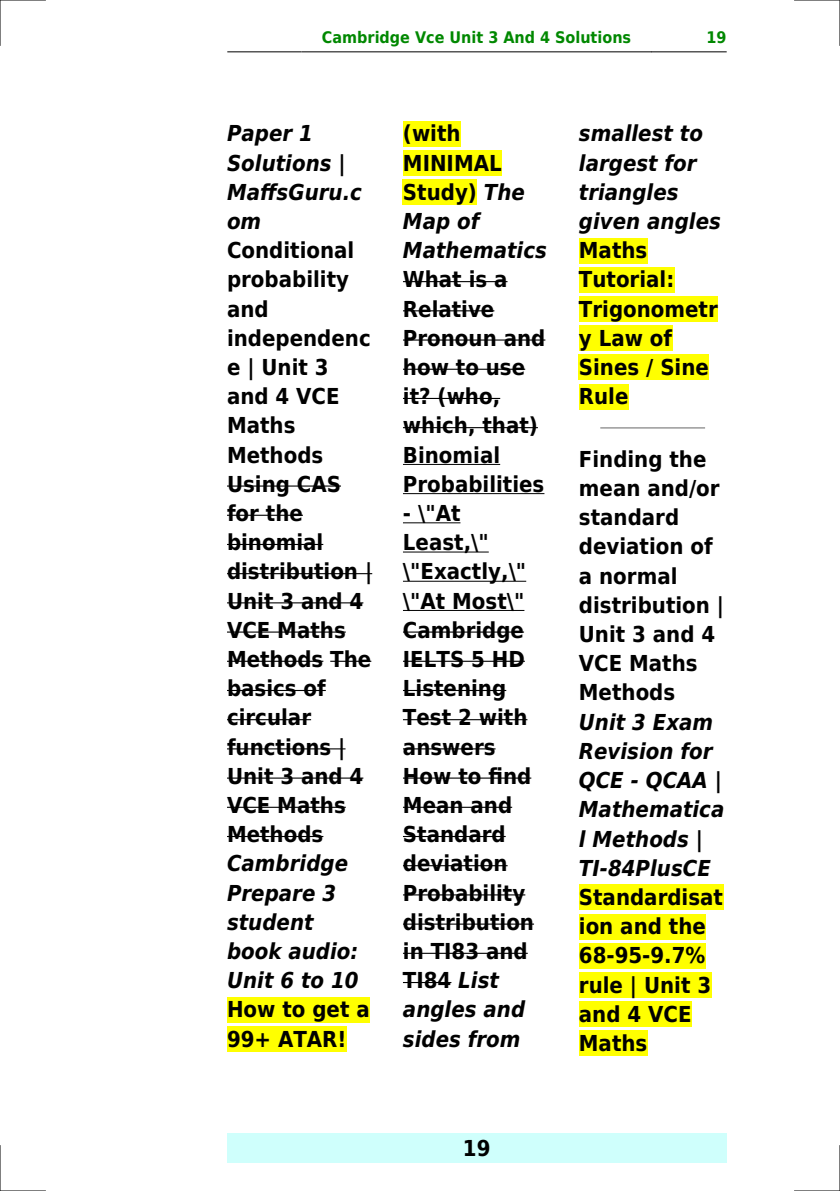
<style>
.page{position:relative;width:840px;height:1191px;background:#fff}
.page>*{position:absolute;margin:0;border:0;box-sizing:border-box;transform-origin:0 0}
.t1{font:700 22px/29.2px "DejaVu Sans Condensed";color:#000}
.t2{font:italic 700 22px/29.2px "DejaVu Sans Condensed";color:#000}
.t3{font:700 16px "DejaVu Sans Condensed";color:#080}
.s1{font-style:normal}
.s2{font-style:italic}
</style>
<div class="page">
<hr style="left:227px;top:51px;width:74px;height:1px;background:#000">
<hr style="left:302px;top:51px;width:348px;height:1px;background:#000">
<hr style="left:651px;top:51px;width:74px;height:1px;background:#000">
<div style="left:227px;top:1133px;width:499px;height:29px;background:#cffffc"></div>
<hr style="left:227px;top:485px;width:114px;height:1px;background:#000">
<hr style="left:227px;top:515px;width:76px;height:1px;background:#000">
<hr style="left:227px;top:544px;width:96px;height:1px;background:#000">
<hr style="left:227px;top:573px;width:145px;height:1px;background:#000">
<hr style="left:227px;top:602px;width:136px;height:1px;background:#000">
<hr style="left:227px;top:631px;width:118px;height:1px;background:#000">
<hr style="left:227px;top:660px;width:96px;height:2px;background:#000">
<hr style="left:330px;top:660px;width:41px;height:2px;background:#000">
<hr style="left:227px;top:690px;width:98px;height:1px;background:#000">
<hr style="left:227px;top:719px;width:84px;height:1px;background:#000">
<hr style="left:227px;top:748px;width:118px;height:1px;background:#000">
<hr style="left:227px;top:777px;width:136px;height:1px;background:#000">
<hr style="left:227px;top:806px;width:118px;height:2px;background:#000">
<hr style="left:227px;top:836px;width:96px;height:1px;background:#000">
<div style="left:227px;top:997px;width:142px;height:25px;background:#ff0"></div>
<div style="left:227px;top:1026px;width:119px;height:25px;background:#ff0"></div>
<div style="left:403px;top:121px;width:57px;height:25px;background:#ff0"></div>
<div style="left:403px;top:150px;width:98px;height:26px;background:#ff0"></div>
<div style="left:403px;top:179px;width:73px;height:26px;background:#ff0"></div>
<hr style="left:403px;top:281px;width:104px;height:1px;background:#000">
<hr style="left:403px;top:310px;width:91px;height:1px;background:#000">
<hr style="left:403px;top:339px;width:142px;height:1px;background:#000">
<hr style="left:403px;top:369px;width:122px;height:1px;background:#000">
<hr style="left:403px;top:398px;width:97px;height:1px;background:#000">
<hr style="left:403px;top:427px;width:134px;height:1px;background:#000">
<hr style="left:403px;top:464px;width:97px;height:1px;background:#000">
<hr style="left:403px;top:493px;width:141px;height:1px;background:#000">
<hr style="left:403px;top:522px;width:57px;height:1px;background:#000">
<hr style="left:403px;top:551px;width:85px;height:1px;background:#000">
<hr style="left:403px;top:581px;width:123px;height:1px;background:#000">
<hr style="left:403px;top:610px;width:121px;height:1px;background:#000">
<hr style="left:403px;top:631px;width:121px;height:1px;background:#000">
<hr style="left:403px;top:660px;width:121px;height:2px;background:#000">
<hr style="left:403px;top:690px;width:103px;height:1px;background:#000">
<hr style="left:403px;top:719px;width:124px;height:1px;background:#000">
<hr style="left:403px;top:748px;width:92px;height:1px;background:#000">
<hr style="left:403px;top:777px;width:128px;height:1px;background:#000">
<hr style="left:403px;top:806px;width:109px;height:2px;background:#000">
<hr style="left:403px;top:836px;width:102px;height:1px;background:#000">
<hr style="left:403px;top:865px;width:104px;height:1px;background:#000">
<hr style="left:403px;top:894px;width:122px;height:1px;background:#000">
<hr style="left:403px;top:923px;width:130px;height:1px;background:#000">
<hr style="left:403px;top:952px;width:124px;height:2px;background:#000">
<hr style="left:403px;top:982px;width:48px;height:1px;background:#000">
<div style="left:578px;top:238px;width:69px;height:25px;background:#ff0"></div>
<div style="left:578px;top:267px;width:96px;height:25px;background:#ff0"></div>
<div style="left:578px;top:296px;width:139px;height:26px;background:#ff0"></div>
<div style="left:578px;top:325px;width:93px;height:26px;background:#ff0"></div>
<div style="left:578px;top:354px;width:130px;height:26px;background:#ff0"></div>
<div style="left:578px;top:384px;width:50px;height:25px;background:#ff0"></div>
<hr style="left:600px;top:427px;width:104px;height:1px;background:#999">
<div style="left:578px;top:884px;width:144px;height:26px;background:#ff0"></div>
<div style="left:578px;top:913px;width:127px;height:26px;background:#ff0"></div>
<div style="left:578px;top:943px;width:127px;height:25px;background:#ff0"></div>
<div style="left:578px;top:972px;width:132px;height:25px;background:#ff0"></div>
<div style="left:578px;top:1001px;width:113px;height:26px;background:#ff0"></div>
<div style="left:578px;top:1030px;width:69px;height:26px;background:#ff0"></div>
<hr style="left:0;top:0;width:45px;height:1px;background:#000">
<hr style="left:794px;top:0;width:45px;height:1px;background:#000">
<hr style="left:0;top:1190px;width:45px;height:1px;background:#000">
<hr style="left:794px;top:1190px;width:45px;height:1px;background:#000">
<hr style="left:0;top:0;width:1px;height:45px;background:#000">
<hr style="left:0;top:1145px;width:1px;height:46px;background:#000">
<hr style="left:839px;top:0;width:1px;height:45px;background:#000">
<hr style="left:839px;top:1145px;width:1px;height:46px;background:#000">
<p class="t3" style="left:322px;top:29px;width:310px">Cambridge Vce Unit 3 And 4 Solutions</p>
<p class="t3" style="left:706px;top:29px;width:22px">19</p>
<p class="t2" style="left:227px;top:119px;width:136px">Paper 1<br>Solutions |<br>MaffsGuru.c om</p>
<p class="t1" style="left:227px;top:236px;width:147px">Conditional probability and independenc e | Unit 3 and 4 VCE<br>Maths<br>Methods<br>Using CAS for the binomial distribution |<br>Unit 3 and 4<br>VCE Maths<br>Methods The basics of circular functions |<br>Unit 3 and 4<br>VCE Maths<br>Methods</p>
<p class="t2" style="left:227px;top:849px;width:133px">Cambridge<br>Prepare 3 student book audio:<br>Unit 6 to 10</p>
<p class="t1" style="left:227px;top:995px;width:144px">How to get a<br>99+ ATAR!</p>
<p class="t2" style="left:403px;top:119px;width:145px"><span class="s1">(with<br>MINIMAL<br>Study)</span> The<br>Map of<br>Mathematics</p>
<p class="t1" style="left:403px;top:265px;width:144px">What is a<br>Relative<br>Pronoun and how to use it? (who, which, that)<br>Binomial<br>Probabilities</p>
<p class="t1" style="left:403px;top:499px;width:132px">- \"At<br>Least,\" \"Exactly,\" \"At Most\"<br>Cambridge<br>IELTS 5 HD<br>Listening<br>Test 2 with answers<br>How to find<br>Mean and<br>Standard deviation<br>Probability distribution in TI83 and<br>TI84 <span class="s2">List angles and sides from</span></p>
<p class="t2" style="left:578px;top:119px;width:143px">smallest to largest for triangles given angles</p>
<p class="t1" style="left:578px;top:236px;width:140px">Maths<br>Tutorial:<br>Trigonometr y Law of<br>Sines / Sine<br>Rule</p>
<p class="t1" style="left:578px;top:444px;width:147px">Finding the mean and/or standard deviation of a normal distribution |<br>Unit 3 and 4<br>VCE Maths<br>Methods</p>
<p class="t2" style="left:578px;top:707px;width:147px">Unit 3 Exam<br>Revision for<br>QCE - QCAA |<br>Mathematica l Methods |<br>TI-84PlusCE</p>
<p class="t1" style="left:578px;top:882px;width:146px">Standardisat ion and the<br>68-95-9.7% rule | Unit 3 and 4 VCE<br>Maths</p>
<p class="t1" style="left:462px;top:1133px;width:29px">19</p>
</div>
